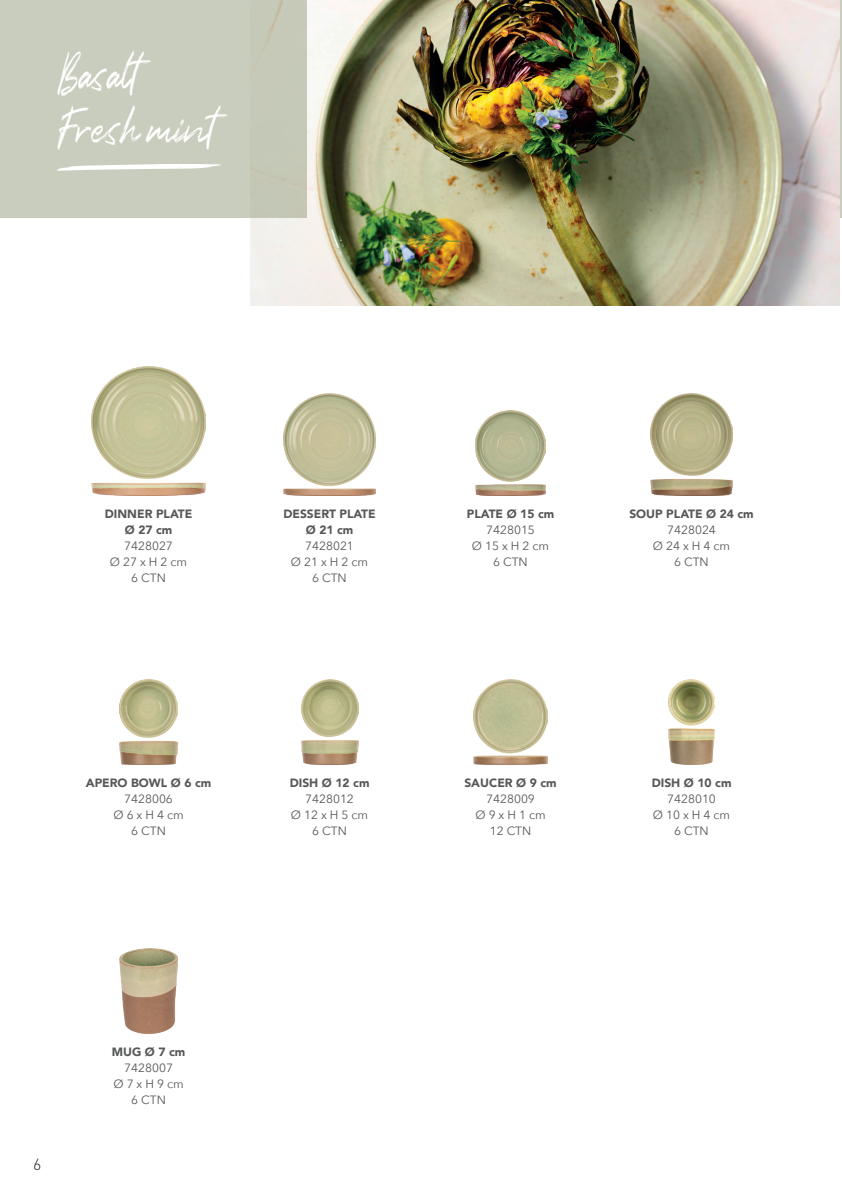
<style>
.page{position:relative;width:842px;height:1191px;background:#fff}
.page>*{position:absolute;margin:0;border:0;box-sizing:border-box;transform-origin:0 0}
.t1{font:38px/54px "Righteous";color:#fff}
.t2{font:300 16px "DIN Pro";color:#231f20}
.t3{font:12px/16px "Avenir Next";color:#57585a;text-align:center}
.t4{font:900 12px/16px "Avenir";color:#57585a;text-align:center}
</style>
<div class="page">
<img style="left:251px;top:0;width:588px;height:306px">
<div style="left:0;top:0;width:306px;height:218px;background:#c9cdbd"></div>
<hr style="left:839px;top:0;width:2px;height:218px;background:#b1ab93">
<img style="left:92px;top:367px;width:113px;height:129px">
<img style="left:284px;top:394px;width:91px;height:102px">
<img style="left:475px;top:411px;width:70px;height:85px">
<img style="left:120px;top:680px;width:57px;height:85px">
<img style="left:301px;top:680px;width:57px;height:85px">
<img style="left:668px;top:680px;width:46px;height:85px">
<img style="left:120px;top:948px;width:57px;height:85px">
<img style="left:473px;top:680px;width:74px;height:85px">
<img style="left:650px;top:394px;width:82px;height:102px">
<svg style="left:57px;top:164px;width:164px;height:7px"></svg>
<h1 class="t1" style="left:57px;top:49px;width:159px">Basalt<br>Fresh mint</h1>
<p class="t4" style="left:105px;top:506px;width:89px">DINNER PLATE<br>Ø 27 cm</p>
<p class="t3" style="left:110px;top:538px;width:79px">7428027<br>Ø 27 x H 2 cm<br>6 CTN</p>
<p class="t4" style="left:283px;top:506px;width:94px">DESSERT PLATE<br>Ø 21 cm</p>
<p class="t3" style="left:291px;top:538px;width:79px">7428021<br>Ø 21 x H 2 cm<br>6 CTN</p>
<p class="t4" style="left:86px;top:775px;width:127px">APERO BOWL Ø 6 cm</p>
<p class="t3" style="left:113px;top:790px;width:72px">7428006<br>Ø 6 x H 4 cm<br>6 CTN</p>
<p class="t4" style="left:289px;top:775px;width:81px">DISH Ø 12 cm</p>
<p class="t3" style="left:291px;top:790px;width:79px">7428012<br>Ø 12 x H 5 cm<br>6 CTN</p>
<h2 class="t2" style="left:33px;top:1153px;width:10px">6</h2>
<p class="t4" style="left:112px;top:1043px;width:75px">MUG Ø 7 cm</p>
<p class="t3" style="left:113px;top:1059px;width:72px">7428007<br>Ø 7 x H 9 cm<br>6 CTN</p>
<p class="t4" style="left:467px;top:506px;width:89px">PLATE Ø 15 cm</p>
<p class="t3" style="left:472px;top:522px;width:79px">7428015<br>Ø 15 x H 2 cm<br>6 CTN</p>
<p class="t4" style="left:629px;top:506px;width:126px">SOUP PLATE Ø 24 cm</p>
<p class="t3" style="left:652px;top:522px;width:79px">7428024<br>Ø 24 x H 4 cm<br>6 CTN</p>
<p class="t4" style="left:464px;top:775px;width:94px">SAUCER Ø 9 cm</p>
<p class="t3" style="left:475px;top:790px;width:72px">7428009<br>Ø 9 x H 1 cm<br>12 CTN</p>
<p class="t4" style="left:651px;top:775px;width:81px">DISH Ø 10 cm</p>
<p class="t3" style="left:652px;top:790px;width:79px">7428010<br>Ø 10 x H 4 cm<br>6 CTN</p>
</div>
